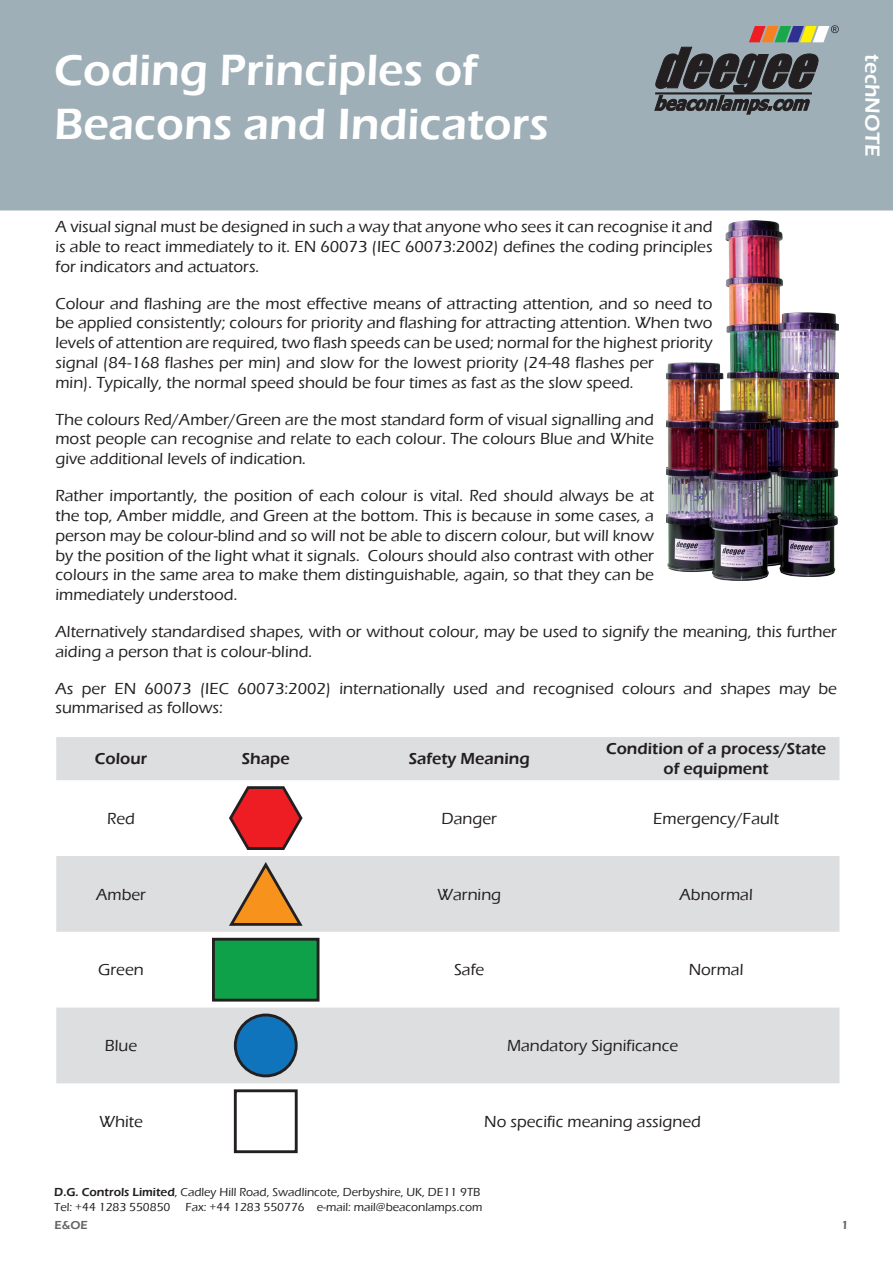
<style>
.page{position:relative;width:893px;height:1263px;background:#fff}
.page>*{position:absolute;margin:0;border:0;box-sizing:border-box;transform-origin:0 0}
.t1{font:600 45px/54px "Eras ITC";color:#fff}
.t2{font:600 21px "Eras ITC";color:#fff}
.t3{font:500 16.5px/19.8px "Eras ITC";color:#231f20;text-align:justify}
.t4{font:600 16.5px/19.8px "Eras ITC";color:#231f20;text-align:center}
.t5{font:500 12px/14.4px "Eras ITC";color:#231f20}
.t6{font:600 12px "Eras ITC";color:#656568}
.s1{font-weight:600}
</style>
<div class="page">
<div style="left:0;top:0;width:893px;height:210px;background:#9eafb8"></div>
<svg style="left:655px;top:25px;width:184px;height:89px;background:#6f7476"></svg>
<svg style="left:56px;top:737px;width:783px;height:346px;fill:#dddee0"></svg>
<svg style="left:229px;top:786px;width:74px;height:64px"></svg>
<svg style="left:229px;top:862px;width:74px;height:64px;background:#cfaa7f"></svg>
<div style="left:213px;top:939px;width:105px;height:61px;background:#0fa14a"></div>
<div style="left:212px;top:938px;width:107px;height:63px;border:3px solid #231f20"></div>
<div style="left:235px;top:1015px;width:61px;height:61px;background:#1074bc;border-radius:50%"></div>
<div style="left:234px;top:1013px;width:64px;height:64px;border:3px solid #231f20;border-radius:50%"></div>
<div style="left:234px;top:1089px;width:64px;height:64px;border:3px solid #231f20"></div>
<img style="left:667px;top:221px;width:172px;height:360px">
<h1 class="t1" style="left:54px;top:43px;width:496px">Coding Principles of<br>Beacons and Indicators</h1>
<p class="t2" style="left:884px;top:54px;width:104px;rotate:90deg">techNOTE</p>
<p class="t3" style="left:56px;top:217px;width:658px">A visual signal must be designed in such a way that anyone who sees it can recognise it and is able to react immediately to it. EN 60073 (IEC 60073:2002) defines the coding principles for indicators and actuators.</p>
<p class="t3" style="left:56px;top:293px;width:658px;text-align:left">Colour and flashing are the most effective means of attracting attention, and so need to be applied consistently; colours for priority and flashing for attracting attention. When two levels of attention are required, two flash speeds can be used; normal for the highest priority signal (84-168 flashes per min) and slow for the lowest priority (24-48 flashes per<br>min). Typically, the normal speed should be four times as fast as the slow speed.</p>
<p class="t3" style="left:56px;top:409px;width:600px">The colours Red/Amber/Green are the most standard form of visual signalling and most people can recognise and relate to each colour. The colours Blue and White give additional levels of indication.</p>
<p class="t3" style="left:56px;top:486px;width:600px">Rather importantly, the position of each colour is vital. Red should always be at the top, Amber middle, and Green at the bottom. This is because in some cases, a person may be colour-blind and so will not be able to discern colour, but will know by the position of the light what it signals. Colours should also contrast with other colours in the same area to make them distinguishable, again, so that they can be immediately understood.</p>
<p class="t3" style="left:56px;top:622px;width:783px">Alternatively standardised shapes, with or without colour, may be used to signify the meaning, this further aiding a person that is colour-blind.</p>
<p class="t3" style="left:56px;top:678px;width:783px">As per EN 60073 (IEC 60073:2002) internationally used and recognised colours and shapes may be summarised as follows:</p>
<p class="t4" style="left:95px;top:749px;width:54px">Colour</p>
<p class="t4" style="left:242px;top:749px;width:49px">Shape</p>
<p class="t4" style="left:409px;top:749px;width:123px">Safety Meaning</p>
<p class="t4" style="left:606px;top:739px;width:222px">Condition of a process/State of equipment</p>
<p class="t3" style="left:107px;top:808px;width:29px">Red</p>
<p class="t3" style="left:441px;top:808px;width:57px">Danger</p>
<p class="t3" style="left:653px;top:808px;width:127px">Emergency/Fault</p>
<p class="t3" style="left:96px;top:884px;width:51px">Amber</p>
<p class="t3" style="left:437px;top:884px;width:66px">Warning</p>
<p class="t3" style="left:679px;top:884px;width:75px">Abnormal</p>
<p class="t3" style="left:98px;top:960px;width:47px">Green</p>
<p class="t3" style="left:454px;top:960px;width:32px">Safe</p>
<p class="t3" style="left:689px;top:960px;width:56px">Normal</p>
<p class="t3" style="left:105px;top:1036px;width:34px">Blue</p>
<p class="t3" style="left:507px;top:1036px;width:173px">Mandatory Significance</p>
<p class="t3" style="left:99px;top:1112px;width:45px">White</p>
<p class="t3" style="left:484px;top:1112px;width:218px">No specific meaning assigned</p>
<p class="t5" style="left:54px;top:1185px;width:428px"><span class="s1">D.G. Controls Limited</span>, Cadley Hill Road, Swadlincote, Derbyshire, UK, DE11 9TB<br>Tel: +44 1283 550850</p>
<p class="t5" style="left:185px;top:1200px;width:299px">Fax: +44 1283 550776 e-mail: mail@beaconlamps.com</p>
<p class="t6" style="left:54px;top:1218px;width:35px">E&amp;OE</p>
<p class="t6" style="left:841px;top:1218px;width:9px">1</p>
</div>
